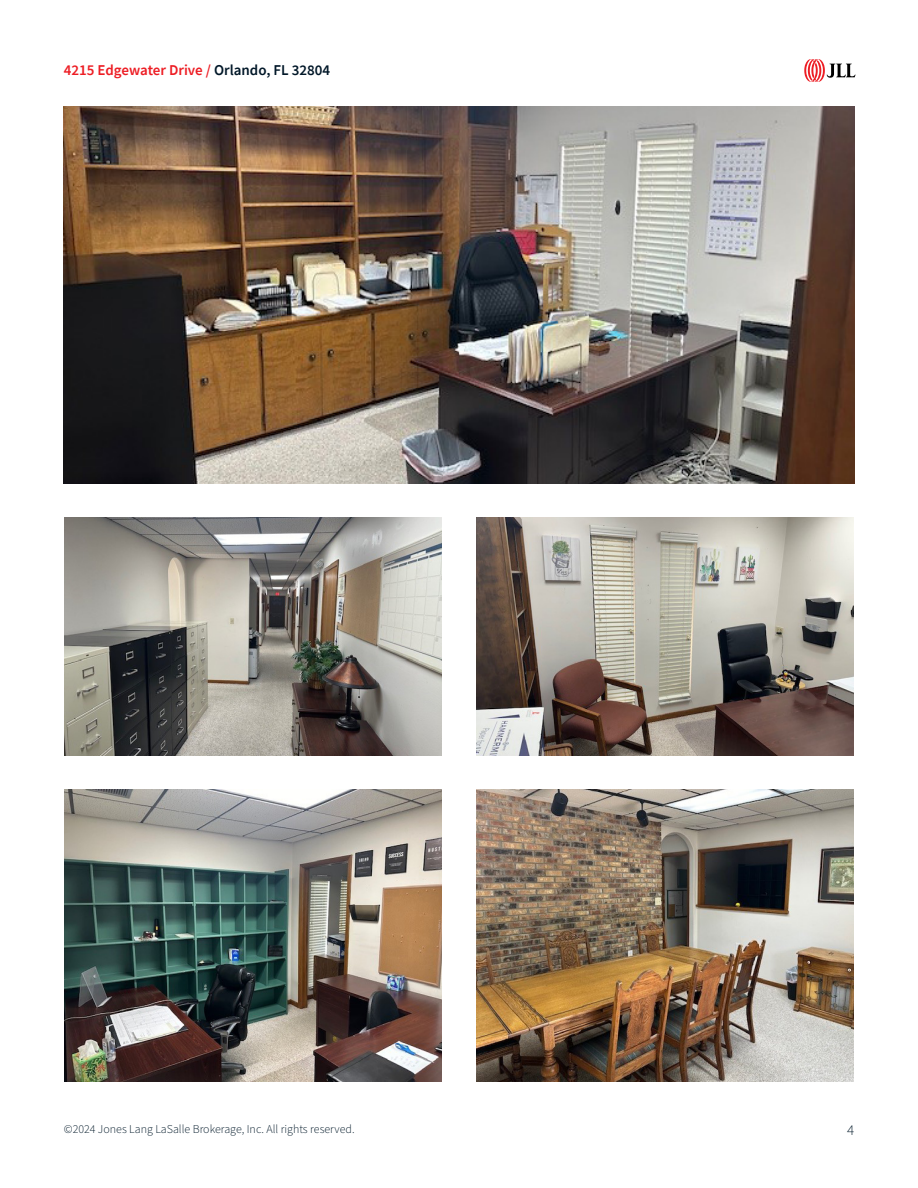
<style>
.page{position:relative;width:918px;height:1188px;background:#fff}
.page>*{position:absolute;margin:0;border:0;box-sizing:border-box;transform-origin:0 0}
.t1{font:600 15px "Source Sans Pro";color:#ed1d24}
.t2{font:300 15px "Source Sans Pro";color:#001828}
.t3{font:300 12px "Source Sans Pro";color:#001828}
.s1{color:#011728}
</style>
<div class="page">
<img style="left:64px;top:106px;width:790px;height:377px">
<img style="left:64px;top:517px;width:377px;height:239px">
<img style="left:64px;top:790px;width:377px;height:292px">
<img style="left:477px;top:517px;width:377px;height:239px">
<img style="left:477px;top:790px;width:377px;height:292px">
<svg style="left:804px;top:59px;width:52px;height:23px"></svg>
<p class="t1" style="left:64px;top:60px;width:268px">4215 Edgewater Drive / <span class="s1">Orlando, FL 32804</span></p>
<p class="t3" style="left:64px;top:1121px;width:292px">©2024 Jones Lang LaSalle Brokerage, Inc. All rights reserved.</p>
<p class="t2" style="left:847px;top:1120px;width:9px">4</p>
</div>
